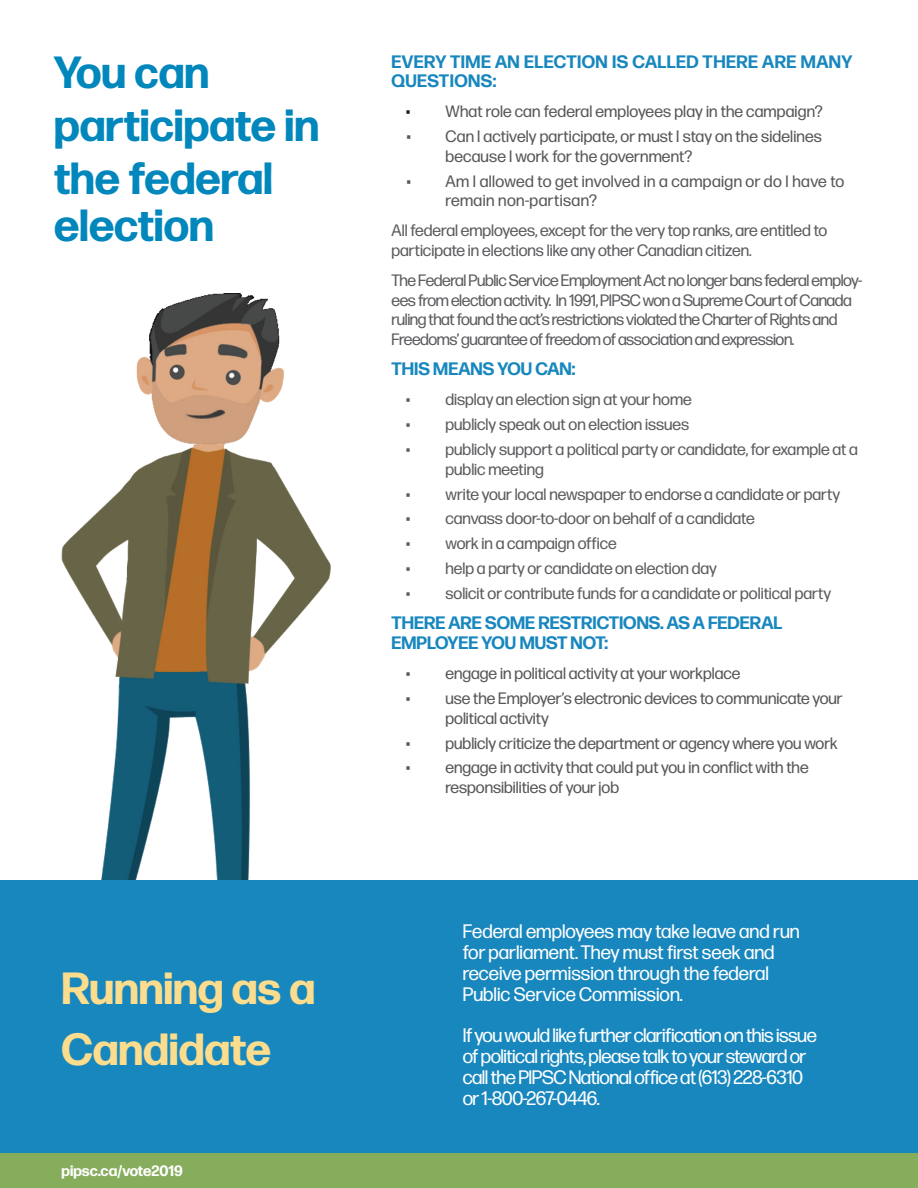
<style>
.page{position:relative;width:918px;height:1188px;background:#fff}
.page>*{position:absolute;margin:0;border:0;box-sizing:border-box;transform-origin:0 0}
.t1{font:700 45px/46.5px "Forma DJR Deck";color:#0187bc}
.t2{font:700 45px "Forma DJR Deck";color:#fcdc8d}
.t3{font:19.5px/21px "Forma DJR Deck";letter-spacing:-.025em;color:#fff}
.t4{font:19.5px/21px "Forma DJR Deck";color:#fff}
.t5{font:700 18px "Forma DJR Deck";color:#1887be}
.t6{font:700 18px "Forma DJR Deck";letter-spacing:.025em;color:#1887be}
.t7{font:16.5px/19.5px "Forma DJR Deck";color:#5e5c60}
.t8{font:16.5px/19.5px "Forma DJR Deck";color:#57585a}
.t9{font:16.5px/19.5px "Forma DJR Deck";letter-spacing:-.025em;color:#5e5c60}
.t10{font:16.5px/19.5px "Forma DJR Deck";letter-spacing:.025em;color:#57585a}
.t11{font:700 15px "Forma DJR Deck";color:#fff}
.s1{color:#231f20}
</style>
<div class="page">
<img style="left:61px;top:293px;width:270px;height:587px">
<div style="left:0;top:880px;width:918px;height:308px;background:#1887be"></div>
<div style="left:0;top:1153px;width:918px;height:35px;background:#86ad5c"></div>
<p class="t1" style="left:54px;top:48px;width:157px">You can</p>
<p class="t1" style="left:54px;top:101px;width:267px">participate in</p>
<p class="t1" style="left:54px;top:154px;width:220px">the federal election</p>
<p class="t2" style="left:62px;top:959px;width:255px">Running as a</p>
<p class="t2" style="left:62px;top:1020px;width:211px">Candidate</p>
<p class="t11" style="left:62px;top:1161px;width:123px">pipsc.ca/vote2019</p>
<p class="t6" style="left:392px;top:50px;width:462px">EVERY TIME AN ELECTION IS CALLED THERE ARE MANY</p>
<p class="t6" style="left:392px;top:69px;width:107px">QUESTIONS:</p>
<p class="t8" style="left:406px;top:101px;width:418px"><span class="s1">•</span> What role can federal employees play in the campaign?</p>
<p class="t8" style="left:445px;top:126px;width:378px;text-indent:-39px">• Can I actively participate, or must I stay on the sidelines because I work for the government?</p>
<p class="t10" style="left:445px;top:171px;width:400px;text-indent:-39px">• Am I allowed to get involved in a campaign or do I have to remain non-partisan?</p>
<p class="t7" style="left:392px;top:220px;width:437px">All federal employees, except for the very top ranks, are entitled to participate in elections like any other Canadian citizen.</p>
<p class="t9" style="left:392px;top:270px;width:472px">The Federal Public Service Employment Act no longer bans federal employ&shy;ees from election activity. In 1991, PIPSC won a Supreme Court of Canada ruling that found the act’s restrictions violated the Charter of Rights and Freedoms’ guarantee of freedom of association and expression.</p>
<p class="t5" style="left:392px;top:357px;width:185px">THIS MEANS YOU CAN:</p>
<p class="t7" style="left:406px;top:389px;width:287px">• display an election sign at your home</p>
<p class="t7" style="left:406px;top:414px;width:285px">• publicly speak out on election issues</p>
<p class="t7" style="left:446px;top:439px;width:414px;text-indent:-39px">• publicly support a political party or candidate, for example at a public meeting</p>
<p class="t7" style="left:406px;top:484px;width:436px">• write your local newspaper to endorse a candidate or party</p>
<p class="t7" style="left:406px;top:508px;width:350px">• canvass door-to-door on behalf of a candidate</p>
<p class="t7" style="left:406px;top:533px;width:212px">• work in a campaign office</p>
<p class="t7" style="left:406px;top:558px;width:312px">• help a party or candidate on election day</p>
<p class="t7" style="left:406px;top:583px;width:427px">• solicit or contribute funds for a candidate or political party</p>
<p class="t5" style="left:392px;top:612px;width:392px">THERE ARE SOME RESTRICTIONS. AS A FEDERAL</p>
<p class="t5" style="left:392px;top:631px;width:218px">EMPLOYEE YOU MUST NOT:</p>
<p class="t8" style="left:406px;top:663px;width:336px">• engage in political activity at your workplace</p>
<p class="t8" style="left:445px;top:688px;width:399px;text-indent:-39px">• use the Employer’s electronic devices to communicate your political activity</p>
<p class="t8" style="left:406px;top:733px;width:433px">• publicly criticize the department or agency where you work</p>
<p class="t8" style="left:445px;top:757px;width:365px;text-indent:-39px">• engage in activity that could put you in conflict with the responsibilities of your job</p>
<p class="t4" style="left:463px;top:920px;width:339px">Federal employees may take leave and run for parliament. They must first seek and receive permission through the federal Public Service Commission.</p>
<p class="t3" style="left:463px;top:1024px;width:356px">If you would like further clarification on this issue of political rights, please talk to your steward or call the PIPSC National office at (613) 228-6310 or 1-800-267-0446.</p>
</div>
